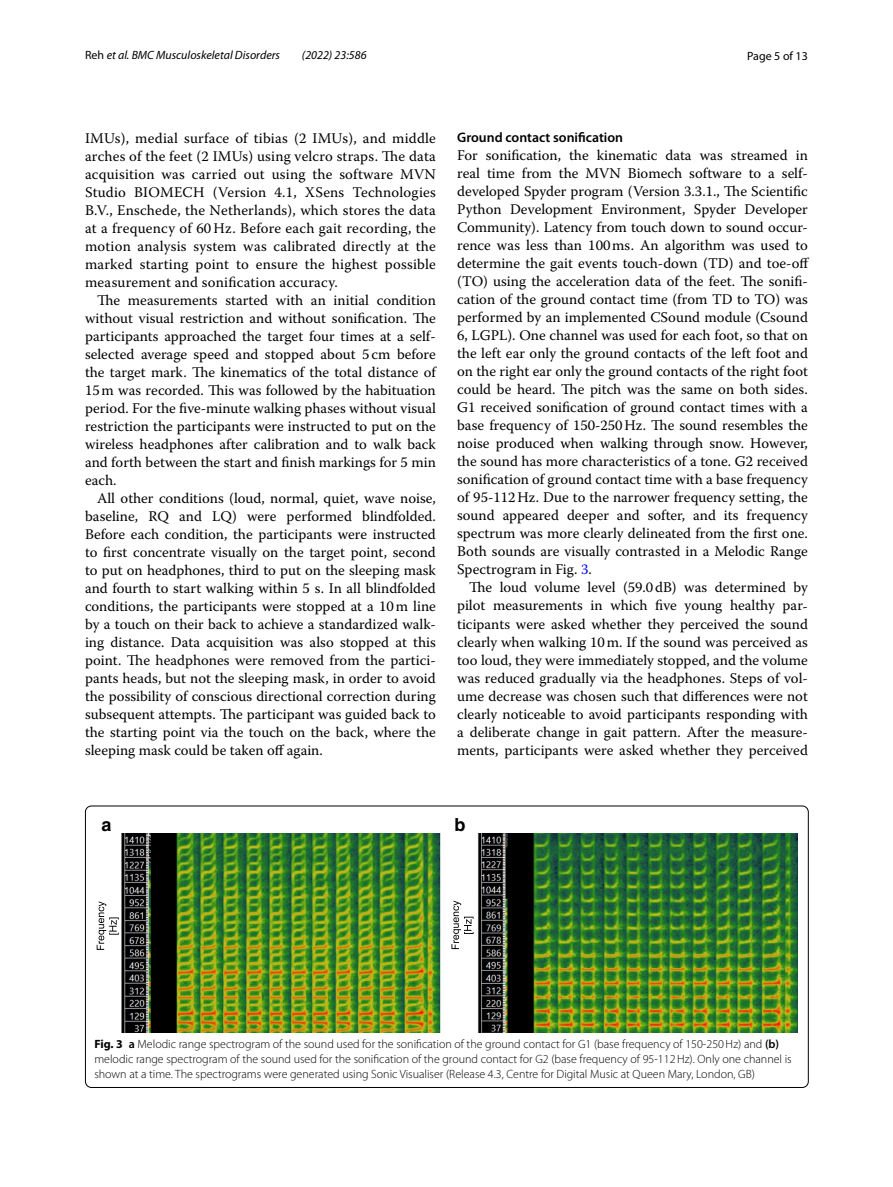
<style>
.page{position:relative;width:893px;height:1187px;background:#fff}
.page>*{position:absolute;margin:0;border:0;box-sizing:border-box;transform-origin:0 0}
.t1{font:18px "Helvetica Bold 2";color:#000}
.t2{font:14.7px/18px "Warnock Pro";color:#000;text-align:justify}
.t3{font:600 13.8px "Myriad Pro";color:#000}
.t4{font:300 12px/15px "Myriad Pro";color:#000}
.t5{font:italic 12px "Myriad Pro";color:#000}
.t6{font:12px "Myriad Pro";color:#000}
.s1{font-style:normal}
.s2{color:#00f}
.s3{font-weight:700}
.s4{font-weight:600}
</style>
<div class="page">
<img style="left:121px;top:833px;width:676px;height:199px">
<svg style="left:97px;top:901px;width:22px;height:48px"></svg>
<svg style="left:451px;top:900px;width:23px;height:49px"></svg>
<p class="t5" style="left:85px;top:48px;width:197px"><span class="s1">Reh</span> et al. BMC Musculoskeletal Disorders</p>
<p class="t5" style="left:302px;top:48px;width:66px">(2022) 23:586</p>
<p class="t6" style="left:747px;top:48px;width:62px">Page 5 of 13</p>
<p class="t2" style="left:85px;top:128px;width:352px">IMUs), medial surface of tibias (2 IMUs), and middle arches of the feet (2 IMUs) using velcro straps. The data acquisition was carried out using the software MVN Studio BIOMECH (Version 4.1, XSens Technologies B.V., Enschede, the Netherlands), which stores the data at a frequency of 60Hz. Before each gait recording, the motion analysis system was calibrated directly at the marked starting point to ensure the highest possible measurement and sonification accuracy.</p>
<p class="t2" style="left:85px;top:290px;width:352px;text-indent:12px">The measurements started with an initial condition without visual restriction and without sonification. The participants approached the target four times at a self&shy;selected average speed and stopped about 5cm before the target mark. The kinematics of the total distance of 15m was recorded. This was followed by the habituation period. For the five-minute walking phases without visual restriction the participants were instructed to put on the wireless headphones after calibration and to walk back and forth between the start and finish markings for 5 min each.</p>
<p class="t2" style="left:85px;top:488px;width:352px;text-indent:12px">All other conditions (loud, normal, quiet, wave noise, baseline, RQ and LQ) were performed blindfolded.<br>Before each condition, the participants were instructed to first concentrate visually on the target point, second to put on headphones, third to put on the sleeping mask and fourth to start walking within 5 s. In all blindfolded conditions, the participants were stopped at a 10m line by a touch on their back to achieve a standardized walk&shy;ing distance. Data acquisition was also stopped at this point. The headphones were removed from the partici&shy;pants heads, but not the sleeping mask, in order to avoid the possibility of conscious directional correction during subsequent attempts. The participant was guided back to the starting point via the touch on the back, where the sleeping mask could be taken off again.</p>
<p class="t3" style="left:457px;top:129px;width:167px">Ground contact sonification</p>
<p class="t2" style="left:457px;top:146px;width:353px">For sonification, the kinematic data was streamed in real time from the MVN Biomech software to a self&shy;developed Spyder program (Version 3.3.1., The Scientific Python Development Environment, Spyder Developer Community). Latency from touch down to sound occur&shy;rence was less than 100ms. An algorithm was used to determine the gait events touch-down (TD) and toe-off (TO) using the acceleration data of the feet. The sonifi&shy;cation of the ground contact time (from TD to TO) was performed by an implemented CSound module (Csound 6, LGPL). One channel was used for each foot, so that on the left ear only the ground contacts of the left foot and on the right ear only the ground contacts of the right foot could be heard. The pitch was the same on both sides.<br>G1 received sonification of ground contact times with a base frequency of 150-250Hz. The sound resembles the noise produced when walking through snow. However, the sound has more characteristics of a tone. G2 received sonification of ground contact time with a base frequency of 95-112Hz. Due to the narrower frequency setting, the sound appeared deeper and softer, and its frequency spectrum was more clearly delineated from the first one.<br>Both sounds are visually contrasted in a Melodic Range Spectrogram in Fig. <span class="s2">3</span>.</p>
<p class="t2" style="left:457px;top:578px;width:352px;text-indent:12px">The loud volume level (59.0dB) was determined by pilot measurements in which five young healthy par&shy;ticipants were asked whether they perceived the sound clearly when walking 10m. If the sound was perceived as too loud, they were immediately stopped, and the volume was reduced gradually via the headphones. Steps of vol&shy;ume decrease was chosen such that differences were not clearly noticeable to avoid participants responding with a deliberate change in gait pattern. After the measure&shy;ments, participants were asked whether they perceived</p>
<p class="t1" style="left:101px;top:813px;width:12px">a</p>
<p class="t1" style="left:454px;top:813px;width:13px">b</p>
<p class="t4" style="left:94px;top:1036px;width:699px"><span class="s3">Fig. 3</span> <span class="s4">a</span> Melodic range spectrogram of the sound used for the sonification of the ground contact for G1 (base frequency of 150-250Hz) and <span class="s4">(b) </span>melodic range spectrogram of the sound used for the sonification of the ground contact for G2 (base frequency of 95-112Hz). Only one channel is shown at a time. The spectrograms were generated using Sonic Visualiser (Release 4.3, Centre for Digital Music at Queen Mary, London, GB)</p>
</div>
